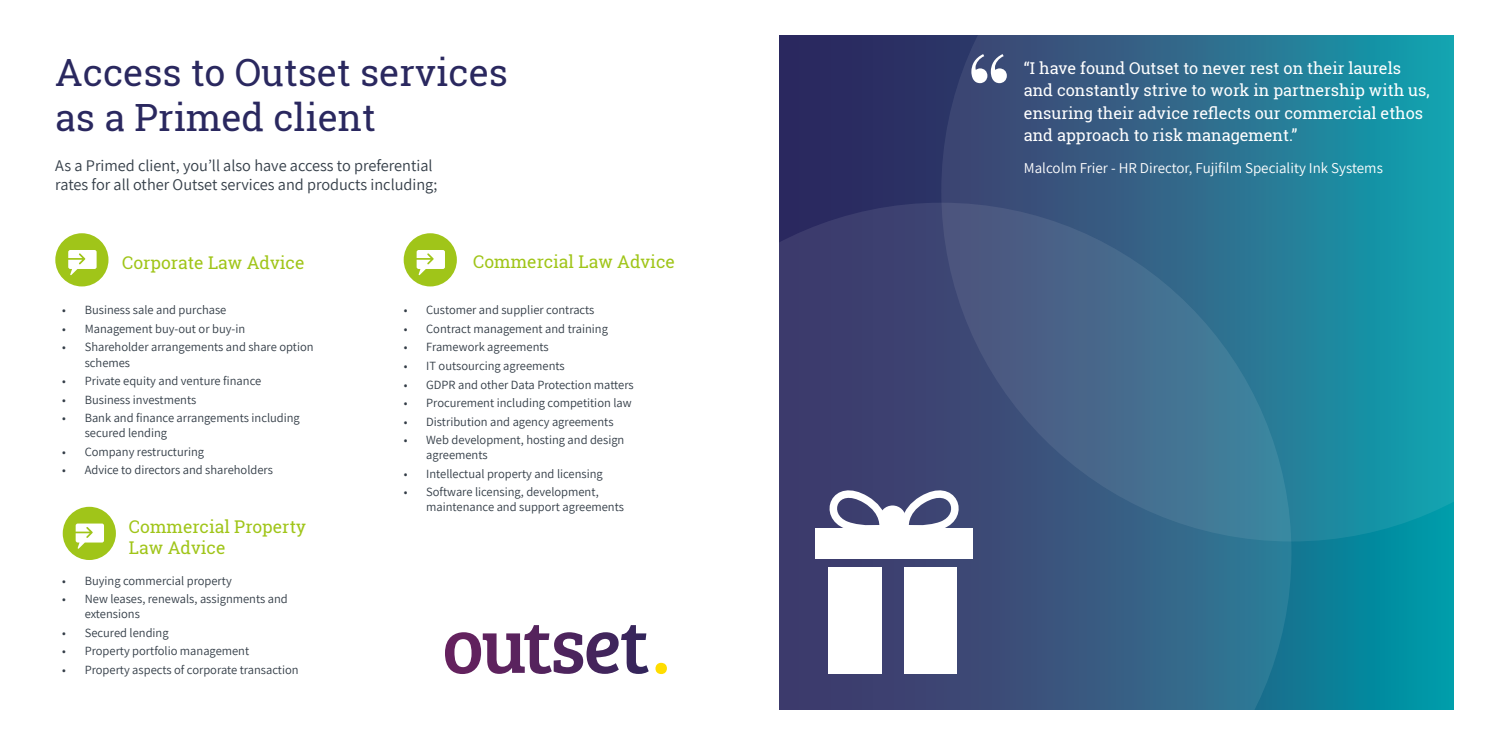
<style>
.page{position:relative;width:1489px;height:745px;background:#fff}
.page>*{position:absolute;margin:0;border:0;box-sizing:border-box;transform-origin:0 0}
.t1{font:37.5px/45px "Roboto Slab";color:#2a285f}
.t2{font:17.5px/21px "Roboto Slab";color:#a0c519}
.t3{font:16.25px/22.5px "Roboto Slab";color:#fff}
.t4{font:16.25px/19.5px "Assistant";color:#333d47}
.t5{font:15px "Assistant";color:#fff}
.t6{font:12.5px/15px "Assistant";color:#333d47}
</style>
<div class="page">
<div style="left:55px;top:233px;width:53px;height:53px;background:#a0c519;border-radius:50%"></div>
<svg style="left:68px;top:250px;width:29px;height:25px"></svg>
<div style="left:403px;top:233px;width:54px;height:53px;background:#a0c519;border-radius:50%"></div>
<svg style="left:416px;top:250px;width:29px;height:25px"></svg>
<div style="left:63px;top:506px;width:53px;height:53px;background:#a0c519;border-radius:50%"></div>
<svg style="left:76px;top:523px;width:28px;height:25px"></svg>
<svg style="left:780px;top:35px;width:673px;height:674px;background:#175b80"></svg>
<svg style="left:780px;top:202px;width:511px;height:507px;background:#394e79"></svg>
<svg style="left:941px;top:35px;width:512px;height:506px;background:#2e7593"></svg>
<svg style="left:821px;top:470px;width:69px;height:58px"></svg>
<div style="left:815px;top:528px;width:158px;height:30px;background:#fff"></div>
<div style="left:828px;top:567px;width:54px;height:106px;background:#fff"></div>
<div style="left:904px;top:567px;width:52px;height:106px;background:#fff"></div>
<div style="left:879px;top:505px;width:26px;height:27px;background:#fff;border-radius:50%"></div>
<svg style="left:897px;top:470px;width:69px;height:58px"></svg>
<svg style="left:971px;top:54px;width:35px;height:29px"></svg>
<svg style="left:445px;top:625px;width:203px;height:48px"></svg>
<div style="left:655px;top:662px;width:12px;height:11px;background:#fd0;border-radius:50%"></div>
<h1 class="t1" style="left:55px;top:50px;width:454px">Access to Outset services as a Primed client</h1>
<h3 class="t4" style="left:55px;top:155px;width:383px">As a Primed client, you’ll also have access to preferential rates for all other Outset services and products including;</h3>
<h2 class="t2" style="left:122px;top:252px;width:184px">Corporate Law Advice</h2>
<p class="t6" style="left:62px;top:302px;width:166px">• Business sale and purchase</p>
<p class="t6" style="left:62px;top:320px;width:184px">• Management buy-out or buy-in</p>
<p class="t6" style="left:85px;top:339px;width:230px;text-indent:-22px">• Shareholder arrangements and share option schemes</p>
<p class="t6" style="left:62px;top:372px;width:200px">• Private equity and venture finance</p>
<p class="t6" style="left:62px;top:391px;width:136px">• Business investments</p>
<p class="t6" style="left:85px;top:409px;width:217px;text-indent:-22px">• Bank and finance arrangements including secured lending</p>
<p class="t6" style="left:62px;top:443px;width:143px">• Company restructuring</p>
<p class="t6" style="left:62px;top:461px;width:212px">• Advice to directors and shareholders</p>
<h2 class="t2" style="left:129px;top:515px;width:179px">Commercial Property<br>Law Advice</h2>
<p class="t6" style="left:62px;top:572px;width:171px">• Buying commercial property</p>
<p class="t6" style="left:85px;top:590px;width:204px;text-indent:-22px">• New leases, renewals, assignments and extensions</p>
<p class="t6" style="left:62px;top:624px;width:108px">• Secured lending</p>
<p class="t6" style="left:62px;top:642px;width:188px">• Property portfolio management</p>
<p class="t6" style="left:62px;top:661px;width:238px">• Property aspects of corporate transaction</p>
<h2 class="t2" style="left:473px;top:251px;width:203px">Commercial Law Advice</h2>
<p class="t6" style="left:403px;top:302px;width:192px">• Customer and supplier contracts</p>
<p class="t6" style="left:403px;top:320px;width:206px">• Contract management and training</p>
<p class="t6" style="left:403px;top:339px;width:147px">• Framework agreements</p>
<p class="t6" style="left:403px;top:357px;width:163px">• IT outsourcing agreements</p>
<p class="t6" style="left:403px;top:376px;width:231px">• GDPR and other Data Protection matters</p>
<p class="t6" style="left:403px;top:394px;width:229px">• Procurement including competition law</p>
<p class="t6" style="left:403px;top:413px;width:211px">• Distribution and agency agreements</p>
<p class="t6" style="left:426px;top:431px;width:200px;text-indent:-22px">• Web development, hosting and design agreements</p>
<p class="t6" style="left:403px;top:465px;width:201px">• Intellectual property and licensing</p>
<p class="t6" style="left:426px;top:484px;width:199px;text-indent:-22px">• Software licensing, development, maintenance and support agreements</p>
<h3 class="t3" style="left:1023px;top:56px;width:407px">“I have found Outset to never rest on their laurels and constantly strive to work in partnership with us, ensuring their advice reflects our commercial ethos and approach to risk management.”</h3>
<p class="t5" style="left:1023px;top:157px;width:360px">Malcolm Frier - HR Director, Fujifilm Speciality Ink Systems</p>
</div>
